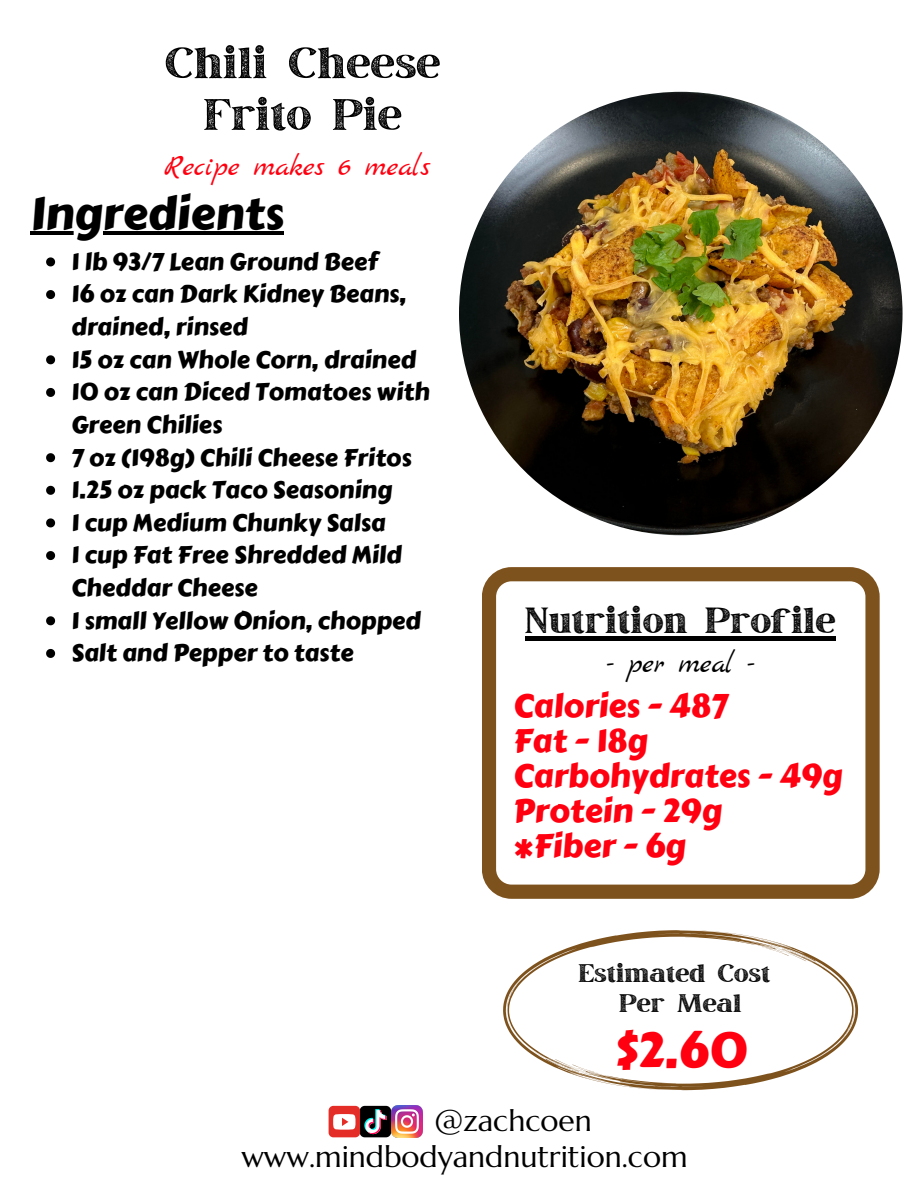
<style>
.page{position:relative;width:918px;height:1188px;background:#fff}
.page>*{position:absolute;margin:0;border:0;box-sizing:border-box;transform-origin:0 0}
.t1{font:52.5px/51.8px "March Rough";color:#000;text-align:center}
.t2{font:48.45px "Carter One";color:#ff0010}
.t3{font:45px "Carter One";color:#000}
.t4{font:43.35px "March Rough";color:#000}
.t5{font:32.55px/35px "Carter One";color:#ff0010}
.t6{font:30.3px/30px "March Rough";color:#000;text-align:center}
.t7{font:30px "Marcellus";color:#000}
.t8{font:30px "Marck Script";color:#ff0010}
.t9{font:29.85px "Marck Script";color:#000}
.t10{font:24px/32.7px "Carter One";color:#000}
</style>
<div class="page">
<img style="left:459px;top:92px;width:444px;height:443px;border-radius:50%">
<svg style="left:503px;top:958px;width:42px;height:97px"></svg>
<svg style="left:507px;top:959px;width:38px;height:69px"></svg>
<svg style="left:545px;top:930px;width:313px;height:160px"></svg>
<svg style="left:532px;top:1050px;width:115px;height:38px"></svg>
<svg style="left:811px;top:992px;width:44px;height:70px"></svg>
<svg style="left:714px;top:933px;width:115px;height:37px"></svg>
<svg style="left:482px;top:567px;width:398px;height:332px"></svg>
<img style="left:391px;top:1106px;width:32px;height:31px">
<div style="left:329px;top:1106px;width:31px;height:31px;background:#e52d27;border-radius:5px"></div>
<svg style="left:333px;top:1106px;width:58px;height:31px"></svg>
<hr style="left:30px;top:232px;width:254px;height:3px;background:#000">
<svg style="left:46px;top:257px;width:9px;height:9px"></svg>
<svg style="left:46px;top:290px;width:9px;height:9px"></svg>
<svg style="left:46px;top:355px;width:9px;height:9px"></svg>
<svg style="left:46px;top:388px;width:9px;height:9px"></svg>
<svg style="left:46px;top:453px;width:9px;height:9px"></svg>
<svg style="left:46px;top:486px;width:9px;height:9px"></svg>
<svg style="left:46px;top:518px;width:9px;height:9px"></svg>
<svg style="left:46px;top:551px;width:9px;height:9px"></svg>
<svg style="left:46px;top:616px;width:9px;height:9px"></svg>
<svg style="left:46px;top:649px;width:9px;height:9px"></svg>
<hr style="left:525px;top:636px;width:311px;height:4px;background:#000">
<p class="t1" style="left:166px;top:39px;width:277px">Chili Cheese<br>Frito Pie</p>
<h3 class="t8" style="left:164px;top:149px;width:268px">Recipe makes 6 meals</h3>
<p class="t3" style="left:30px;top:180px;width:255px">Ingredients</p>
<p class="t10" style="left:71px;top:245px;width:308px">1 lb 93/7 Lean Ground Beef</p>
<p class="t10" style="left:71px;top:278px;width:336px">16 oz can Dark Kidney Beans, drained, rinsed</p>
<p class="t10" style="left:71px;top:343px;width:346px">15 oz can Whole Corn, drained</p>
<p class="t10" style="left:71px;top:376px;width:360px">10 oz can Diced Tomatoes with<br>Green Chilies</p>
<p class="t10" style="left:71px;top:441px;width:342px">7 oz (198g) Chili Cheese Fritos</p>
<p class="t10" style="left:71px;top:474px;width:323px">1.25 oz pack Taco Seasoning</p>
<h2 class="t10" style="left:71px;top:506px;width:316px">1 cup Medium Chunky Salsa</h2>
<h3 class="t10" style="left:71px;top:539px;width:332px">1 cup Fat Free Shredded Mild<br>Cheddar Cheese</h3>
<h3 class="t10" style="left:71px;top:604px;width:351px">1 small Yellow Onion, chopped</h3>
<p class="t10" style="left:71px;top:637px;width:284px">Salt and Pepper to taste</p>
<h2 class="t4" style="left:525px;top:600px;width:312px">Nutrition Profile</h2>
<p class="t9" style="left:607px;top:646px;width:148px">- per meal -</p>
<p class="t5" style="left:513px;top:688px;width:331px">Calories - 487<br>Fat - 18g<br>Carbohydrates - 49g<br>Protein - 29g<br>*Fiber - 6g</p>
<p class="t6" style="left:579px;top:960px;width:193px">Estimated Cost<br>Per Meal</p>
<h3 class="t2" style="left:614px;top:1014px;width:134px">$2.60</h3>
<p class="t7" style="left:434px;top:1102px;width:159px">@zachcoen</p>
<p class="t7" style="left:241px;top:1138px;width:448px">www.mindbodyandnutrition.com</p>
</div>
